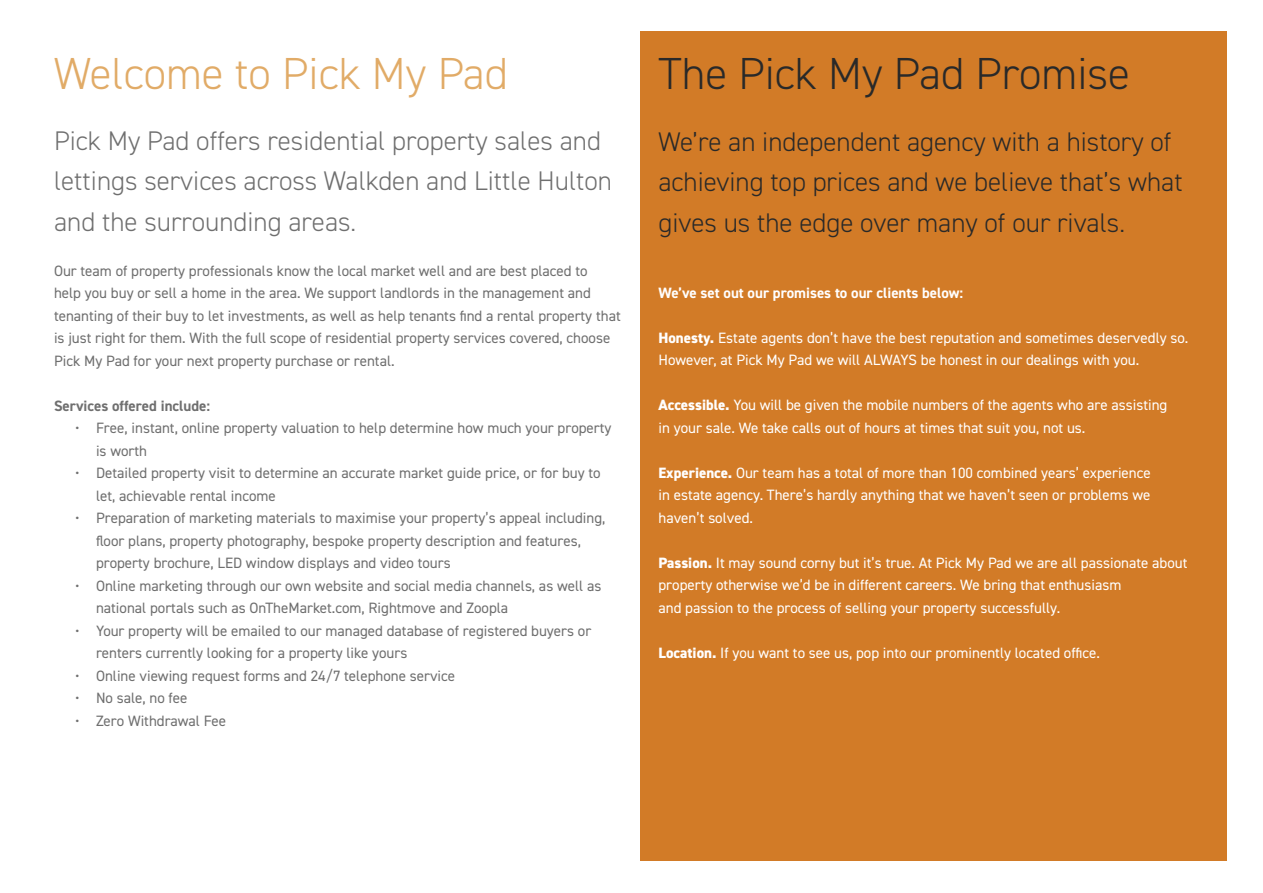
<style>
.page{position:relative;width:1263px;height:893px;background:#fff}
.page>*{position:absolute;margin:0;border:0;box-sizing:border-box;transform-origin:0 0}
.t1{font:300 45px "DIN2014";color:#292929}
.t2{font:300 45px "DIN2014";color:#e1ab67}
.t3{font:300 27px/40.5px "DIN2014";color:#292929}
.t4{font:300 27px/40.5px "DIN2014";color:#6f6f6f}
.t5{font:15px/22.5px "DIN2014";color:#6f6f6f}
.t6{font:15px/22.5px "DIN2014";color:#fff}
.t7{font:700 15px "DIN2014";color:#fff}
.t8{font:700 15px "DIN2014";color:#6f6f6f}
.s1{font-weight:800}
</style>
<div class="page">
<div style="left:640px;top:32px;width:587px;height:829px;background:#d27b27"></div>
<h1 class="t2" style="left:54px;top:46px;width:456px">Welcome to Pick My Pad</h1>
<h2 class="t4" style="left:54px;top:120px;width:559px">Pick My Pad offers residential property sales and lettings services across Walkden and Little Hulton and the surrounding areas.</h2>
<p class="t5" style="left:54px;top:259px;width:568px">Our team of property professionals know the local market well and are best placed to<br>help you buy or sell a home in the area. We support landlords in the management and tenanting of their buy to let investments, as well as help tenants find a rental property that is just right for them. With the full scope of residential property services covered, choose Pick My Pad for your next property purchase or rental.</p>
<p class="t8" style="left:54px;top:396px;width:158px">Services offered include:</p>
<p class="t5" style="left:96px;top:416px;width:517px;text-indent:-21px">• Free, instant, online property valuation to help determine how much your property is worth</p>
<p class="t5" style="left:96px;top:461px;width:506px;text-indent:-21px">• Detailed property visit to determine an accurate market guide price, or for buy to let, achievable rental income</p>
<p class="t5" style="left:96px;top:506px;width:511px;text-indent:-21px">• Preparation of marketing materials to maximise your property’s appeal including, floor plans, property photography, bespoke property description and features, property brochure, LED window displays and video tours</p>
<p class="t5" style="left:96px;top:574px;width:507px;text-indent:-21px">• Online marketing through our own website and social media channels, as well as national portals such as OnTheMarket.com, Rightmove and Zoopla</p>
<p class="t5" style="left:96px;top:619px;width:497px;text-indent:-21px">• Your property will be emailed to our managed database of registered buyers or renters currently looking for a property like yours</p>
<p class="t5" style="left:75px;top:664px;width:382px">• Online viewing request forms and 24/7 telephone service</p>
<p class="t5" style="left:75px;top:686px;width:114px">• No sale, no fee</p>
<p class="t5" style="left:75px;top:709px;width:152px">• Zero Withdrawal Fee</p>
<h1 class="t1" style="left:658px;top:46px;width:473px">The Pick My Pad Promise</h1>
<h2 class="t3" style="left:658px;top:121px;width:526px">We’re an independent agency with a history of achieving top prices and we believe that’s what gives us the edge over many of our rivals.</h2>
<p class="t7" style="left:658px;top:282px;width:306px">We’ve set out our promises to our clients below:</p>
<p class="t6" style="left:658px;top:326px;width:531px"><span class="s1">Honesty.</span> Estate agents don’t have the best reputation and sometimes deservedly so.<br>However, at Pick My Pad we will ALWAYS be honest in our dealings with you.</p>
<p class="t6" style="left:658px;top:393px;width:510px"><span class="s1">Accessible.</span> You will be given the mobile numbers of the agents who are assisting in your sale. We take calls out of hours at times that suit you, not us.</p>
<p class="t6" style="left:658px;top:461px;width:494px;text-align:justify"><span class="s1">Experience.</span> Our team has a total of more than 100 combined years’ experience in estate agency. There’s hardly anything that we haven’t seen or problems we haven’t solved.</p>
<p class="t6" style="left:658px;top:551px;width:530px"><span class="s1">Passion.</span> It may sound corny but it’s true. At Pick My Pad we are all passionate about property otherwise we’d be in different careers. We bring that enthusiasm<br>and passion to the process of selling your property successfully.</p>
<p class="t6" style="left:658px;top:641px;width:443px"><span class="s1">Location.</span> If you want to see us, pop into our prominently located office.</p>
</div>
